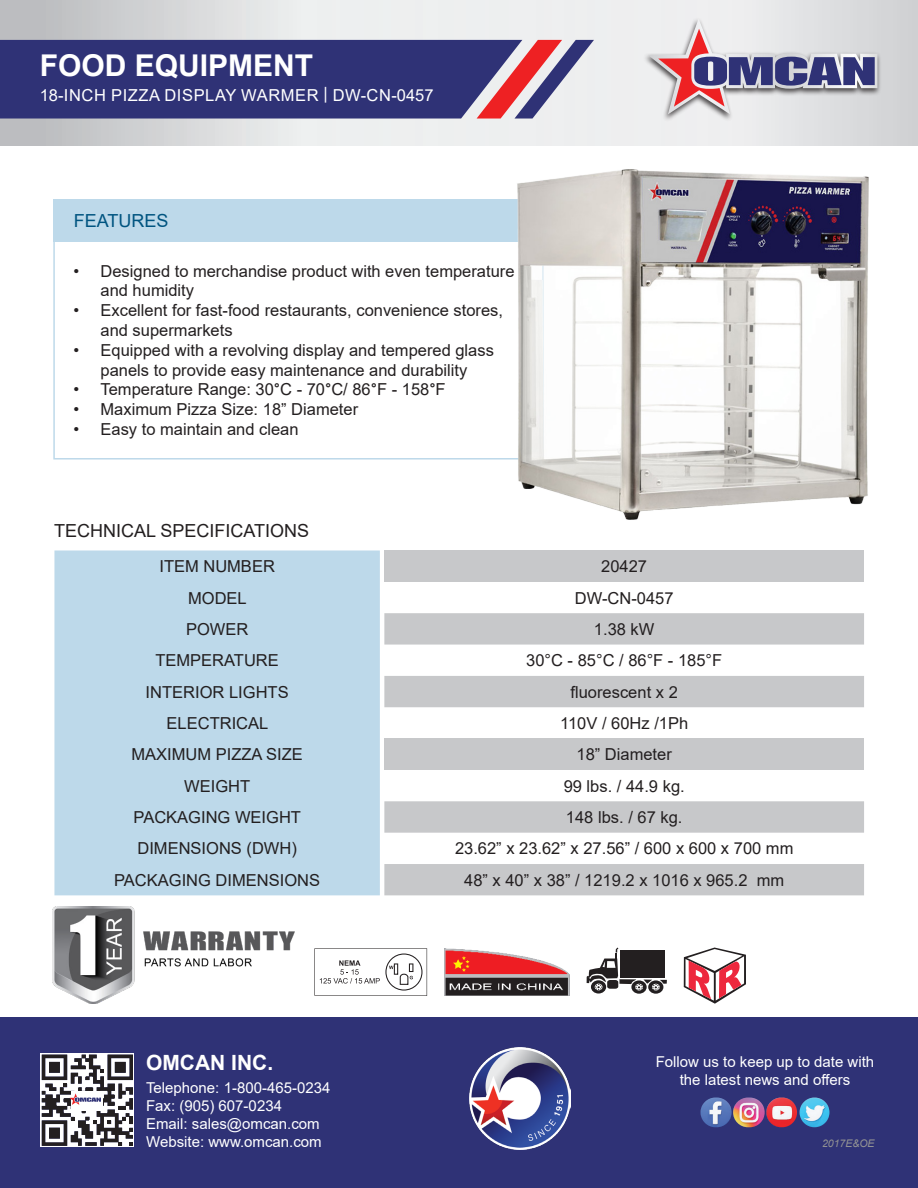
<style>
.page{position:relative;width:918px;height:1188px;background:#fff}
.page>*{position:absolute;margin:0;border:0;box-sizing:border-box;transform-origin:0 0}
.t1{font:700 30px "Arial";color:#fff}
.t2{font:700 21px "Arial";color:#fff}
.t3{font:18px "Arial";color:#231f20}
.t4{font:18px "Arial";color:#005480}
.Table{font:16.5px/19.8px "Arial";color:#231f20}
.Table-2{font:16.5px "Arial";letter-spacing:.035em;color:#fff}
.t5{font:15px/18px "Arial";color:#fff}
.t6{font:italic 10.5px "Arial";color:#949494}
.s1{font-family:"Roboto";font-weight:500}
</style>
<div class="page">
<div style="left:0;top:1017px;width:918px;height:171px;background:#2f3276"></div>
<svg style="left:0;top:0;width:918px;height:145px;background:#dfe0e1"></svg>
<svg style="left:0;top:40px;width:594px;height:79px;background:#443f7c"></svg>
<img style="left:470px;top:1048px;width:101px;height:101px">
<svg style="left:40px;top:1054px;width:94px;height:92px;background:#969497"></svg>
<img style="left:701px;top:1098px;width:31px;height:29px;border-radius:15px">
<img style="left:733px;top:1098px;width:32px;height:29px;border-radius:15px">
<img style="left:766px;top:1098px;width:31px;height:29px;border-radius:15px">
<img style="left:800px;top:1098px;width:29px;height:29px;border-radius:15px">
<div style="left:643px;top:17px;width:239px;height:105px;background:#231f20;opacity:.8"></div>
<svg style="left:648px;top:19px;width:230px;height:83px;background:#baaebd"></svg>
<div style="left:53px;top:200px;width:489px;height:42px;background:#bdd9ea"></div>
<div style="left:54px;top:550px;width:326px;height:345px;background:#bdd9ea"></div>
<div style="left:384px;top:550px;width:480px;height:32px;background:#c7c8ca"></div>
<svg style="left:384px;top:613px;width:480px;height:94px;fill:#c7c8ca"></svg>
<div style="left:384px;top:739px;width:480px;height:31px;background:#c7c8ca"></div>
<svg style="left:384px;top:801px;width:480px;height:94px;fill:#c7c8ca"></svg>
<img style="left:481px;top:102px;width:425px;height:418px">
<img style="left:53px;top:906px;width:242px;height:98px">
<svg style="left:684px;top:948px;width:62px;height:56px"></svg>
<svg style="left:591px;top:980px;width:15px;height:14px"></svg>
<svg style="left:631px;top:980px;width:16px;height:14px"></svg>
<svg style="left:648px;top:980px;width:15px;height:14px"></svg>
<svg style="left:587px;top:948px;width:80px;height:42px"></svg>
<img style="left:444px;top:948px;width:126px;height:48px">
<svg style="left:314px;top:948px;width:113px;height:48px"></svg>
<p class="t1" style="left:40px;top:45px;width:275px">FOOD EQUIPMENT</p>
<p class="Table-2" style="left:40px;top:84px;width:395px">18-INCH PIZZA DISPLAY WARMER | DW-CN-0457</p>
<p class="t4" style="left:74px;top:209px;width:96px">FEATURES</p>
<p class="Table" style="left:101px;top:261px;width:415px;text-indent:-27px">• Designed to merchandise product with even temperature and humidity</p>
<p class="Table" style="left:101px;top:300px;width:404px;text-indent:-27px">• Excellent for fast-food restaurants, convenience stores, and supermarkets</p>
<p class="Table" style="left:74px;top:340px;width:422px;text-align:center">• Equipped with a revolving display and tempered glass panels to provide easy maintenance and durability</p>
<p class="Table" style="left:74px;top:380px;width:374px">• Temperature Range: 30<span class="s1">°</span>C - 70<span class="s1">°</span>C/ 86<span class="s1">°</span>F - 158<span class="s1">°</span>F</p>
<p class="Table" style="left:74px;top:399px;width:286px">• Maximum Pizza Size: 18” Diameter</p>
<p class="Table" style="left:74px;top:419px;width:227px">• Easy to maintain and clean</p>
<p class="t3" style="left:54px;top:518px;width:257px">TECHNICAL SPECIFICATIONS</p>
<p class="Table" style="left:159px;top:556px;width:117px">ITEM NUMBER</p>
<p class="Table" style="left:601px;top:556px;width:47px">20427</p>
<p class="Table" style="left:188px;top:588px;width:60px">MODEL</p>
<p class="Table" style="left:575px;top:588px;width:100px">DW-CN-0457</p>
<p class="Table" style="left:186px;top:619px;width:64px">POWER</p>
<p class="Table" style="left:594px;top:619px;width:62px">1.38 kW</p>
<p class="Table" style="left:155px;top:650px;width:125px">TEMPERATURE</p>
<p class="Table" style="left:526px;top:650px;width:198px">30°C - 85°C / 86°F - 185°F</p>
<p class="Table" style="left:146px;top:682px;width:145px">INTERIOR LIGHTS</p>
<p class="Table" style="left:571px;top:682px;width:109px">fluorescent x 2</p>
<p class="Table" style="left:167px;top:713px;width:103px">ELECTRICAL</p>
<p class="Table" style="left:560px;top:713px;width:130px">110V / 60Hz /1Ph</p>
<p class="Table" style="left:131px;top:744px;width:173px">MAXIMUM PIZZA SIZE</p>
<p class="Table" style="left:577px;top:744px;width:97px">18” Diameter</p>
<p class="Table" style="left:184px;top:776px;width:68px">WEIGHT</p>
<p class="Table" style="left:564px;top:776px;width:123px">99 lbs. / 44.9 kg.</p>
<p class="Table" style="left:134px;top:807px;width:169px">PACKAGING WEIGHT</p>
<p class="Table" style="left:566px;top:807px;width:118px">148 lbs. / 67 kg.</p>
<p class="Table" style="left:137px;top:839px;width:161px">DIMENSIONS (DWH)</p>
<p class="Table" style="left:455px;top:839px;width:340px">23.62” x 23.62” x 27.56” / 600 x 600 x 700 mm</p>
<p class="Table" style="left:114px;top:870px;width:207px">PACKAGING DIMENSIONS</p>
<p class="Table" style="left:464px;top:870px;width:322px">48” x 40” x 38” / 1219.2 x 1016 x 965.2 mm</p>
<p class="t2" style="left:146px;top:1047px;width:129px">OMCAN INC.</p>
<p class="t5" style="left:656px;top:1052px;width:220px;text-align:center">Follow us to keep up to date with the latest news and offers</p>
<p class="t5" style="left:146px;top:1079px;width:186px">Telephone: 1-800-465-0234<br>Fax: (905) 607-0234<br>Email: sales@omcan.com<br>Website: www.omcan.com</p>
<p class="t6" style="left:822px;top:1137px;width:54px">2017E&amp;OE</p>
</div>
